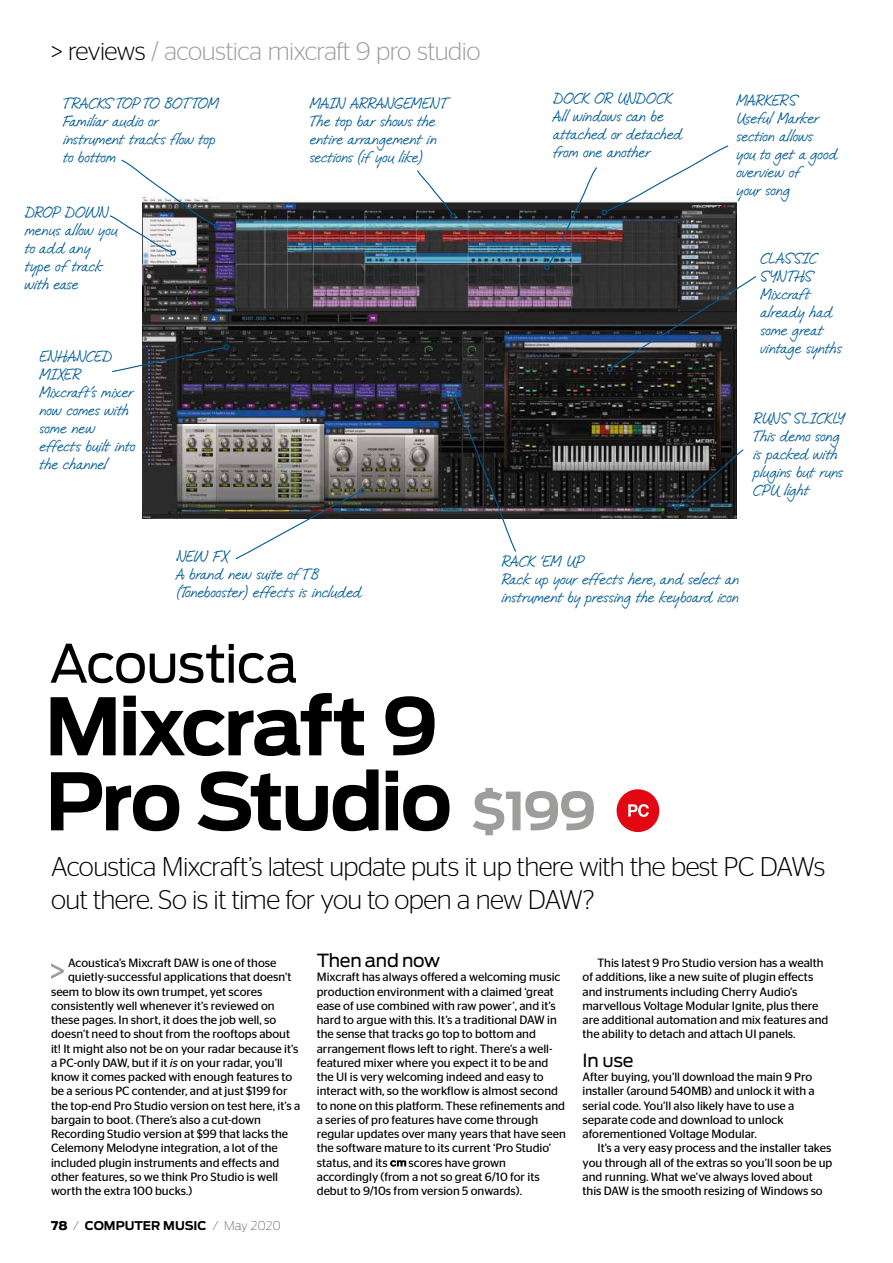
<style>
.page{position:relative;width:893px;height:1263px;background:#fff}
.page>*{position:absolute;margin:0;border:0;box-sizing:border-box;transform-origin:0 0}
.t1{font:700 78.45px/75px "Antenna";letter-spacing:-.04em;color:#000}
.t2{font:52.35px "Antenna";letter-spacing:-.025em;color:#000}
.t3{font:300 27px/33px "Stag Sans";letter-spacing:-.025em;color:#000}
.t4{font:300 25.5px "Stag Sans";letter-spacing:-.02em;color:#9d9d9c}
.t5{font:18px "Antenna";letter-spacing:-.015em;color:#000}
.t6{font:16.5px/18px "My Left Hand";letter-spacing:-.03em;color:#005b94}
.t7{font:12px/14.2px "Stag Sans";color:#000}
.t8{font:700 12px "Antenna";color:#000}
.s1{color:#000}
.s2{font-size:52.35px;color:#9d9d9c}
.s3{font-style:italic}
.s4{font-weight:900}
.s5{font-weight:100}
</style>
<div class="page">
<svg style="left:390px;top:1160px;width:16px;height:7px"></svg>
<svg style="left:51px;top:964px;width:13px;height:14px"></svg>
<img style="left:143px;top:197px;width:593px;height:321px">
<svg style="left:112px;top:344px;width:117px;height:29px"></svg>
<svg style="left:234px;top:487px;width:132px;height:73px"></svg>
<svg style="left:450px;top:390px;width:67px;height:162px"></svg>
<svg style="left:673px;top:448px;width:71px;height:63px;background:#44484b"></svg>
<svg style="left:109px;top:159px;width:111px;height:97px"></svg>
<svg style="left:416px;top:170px;width:40px;height:49px"></svg>
<img style="left:544px;top:145px;width:213px;height:227px">
<div style="left:617px;top:789px;width:42px;height:43px;background:#e30613;border-radius:50%"></div>
<svg style="left:628px;top:804px;width:21px;height:13px"></svg>
<h3 class="t4" style="left:51px;top:37px;width:431px"><span class="s1">&gt; reviews</span> / acoustica mixcraft 9 pro studio</h3>
<h3 class="t6" style="left:63px;top:95px;width:158px">TRACKS TOP TO BOTTOM<br>Familiar audio or instrument tracks flow top to bottom</h3>
<h3 class="t6" style="left:24px;top:205px;width:94px">DROP DOWN menus allow you to add any type of track with ease</h3>
<h3 class="t6" style="left:39px;top:348px;width:97px">ENHANCED<br>MIXER<br>Mixcraft’s mixer now comes with some new effects built into the channel</h3>
<h3 class="t6" style="left:309px;top:95px;width:140px">MAIN ARRANGEMENT<br>The top bar shows the entire arrangement in sections (if you like)</h3>
<h3 class="t6" style="left:176px;top:549px;width:187px">NEW FX<br>A brand new suite of TB (Tonebooster) effects is included</h3>
<h3 class="t6" style="left:553px;top:90px;width:131px">DOCK OR UNDOCK<br>All windows can be attached or detached from one another</h3>
<h3 class="t6" style="left:736px;top:93px;width:103px">MARKERS<br>Useful Marker section allows<br>you to get a good overview of<br>your song</h3>
<h3 class="t6" style="left:760px;top:250px;width:83px">CLASSIC<br>SYNTHS<br>Mixcraft already had some great vintage synths</h3>
<h3 class="t6" style="left:753px;top:411px;width:94px">RUNS SLICKLY<br>This demo song is packed with plugins but runs<br>CPU light</h3>
<h3 class="t6" style="left:501px;top:553px;width:240px">RACK ‘EM UP<br>Rack up your effects here, and select an instrument by pressing the keyboard icon</h3>
<h2 class="t2" style="left:49px;top:632px;width:250px">Acoustica</h2>
<h1 class="t1" style="left:45px;top:689px;width:553px">Mixcraft 9<br>Pro Studio <span class="s2">$199</span></h1>
<h3 class="t3" style="left:51px;top:849px;width:776px">Acoustica Mixcraft’s latest update puts it up there with the best PC DAWs out there. So is it time for you to open a new DAW?</h3>
<p class="t7" style="left:68px;top:956px;width:210px">Acoustica’s Mixcraft DAW is one of those</p>
<p class="t7" style="left:68px;top:970px;width:225px">quietly-successful applications that doesn’t</p>
<p class="t7" style="left:51px;top:984px;width:213px">seem to blow its own trumpet, yet scores</p>
<p class="t7" style="left:51px;top:998px;width:225px">consistently well whenever it’s reviewed on</p>
<p class="t7" style="left:51px;top:1013px;width:227px">these pages. In short, it does the job well, so</p>
<p class="t7" style="left:51px;top:1027px;width:241px">doesn’t need to shout from the rooftops about</p>
<p class="t7" style="left:51px;top:1041px;width:249px">it! It might also not be on your radar because it’s</p>
<p class="t7" style="left:51px;top:1055px;width:233px">a PC-only DAW, but if it <span class="s3">is</span> on your radar, you’ll</p>
<p class="t7" style="left:51px;top:1070px;width:243px">know it comes packed with enough features to</p>
<p class="t7" style="left:51px;top:1084px;width:238px">be a serious PC contender, and at just $199 for</p>
<p class="t7" style="left:51px;top:1098px;width:251px">the top-end Pro Studio version on test here, it’s a</p>
<p class="t7" style="left:51px;top:1112px;width:211px">bargain to boot. (There’s also a cut-down</p>
<p class="t7" style="left:51px;top:1127px;width:239px">Recording Studio version at $99 that lacks the</p>
<p class="t7" style="left:51px;top:1141px;width:228px">Celemony Melodyne integration, a lot of the</p>
<p class="t7" style="left:51px;top:1155px;width:230px">included plugin instruments and effects and</p>
<p class="t7" style="left:51px;top:1169px;width:229px">other features, so we think Pro Studio is well</p>
<p class="t7" style="left:51px;top:1184px;width:143px">worth the extra 100 bucks.)</p>
<p class="t8" style="left:51px;top:1219px;width:231px"><span class="s4">78</span> <span class="s5">/</span> COMPUTER MUSIC <span class="s5">/ May 2020</span></p>
<h3 class="t5" style="left:317px;top:950px;width:125px">Then and now</h3>
<p class="t7" style="left:317px;top:970px;width:251px">Mixcraft has always offered a welcoming music production environment with a claimed ‘great ease of use combined with raw power’, and it’s hard to argue with this. It’s a traditional DAW in the sense that tracks go top to bottom and arrangement flows left to right. There’s a well&shy;featured mixer where you expect it to be and the UI is very welcoming indeed and easy to interact with, so the workflow is almost second to none on this platform. These refinements and a series of pro features have come through regular updates over many years that have seen the software mature to its current ‘Pro Studio’ status, and its</p>
<p class="t7" style="left:317px;top:1155px;width:224px;text-indent:92px">scores have grown accordingly (from a not so great 6/10 for its debut to 9/10s from version 5 onwards).</p>
<p class="t7" style="left:583px;top:956px;width:247px;text-indent:15px">This latest 9 Pro Studio version has a wealth of additions, like a new suite of plugin effects and instruments including Cherry Audio’s marvellous Voltage Modular Ignite, plus there are additional automation and mix features and the ability to detach and attach UI panels.</p>
<h3 class="t5" style="left:583px;top:1050px;width:52px">In use</h3>
<p class="t7" style="left:583px;top:1070px;width:234px">After buying, you’ll download the main 9 Pro installer (around 540MB) and unlock it with a serial code. You’ll also likely have to use a separate code and download to unlock aforementioned Voltage Modular.</p>
<p class="t7" style="left:583px;top:1141px;width:251px;text-indent:15px">It’s a very easy process and the installer takes you through all of the extras so you’ll soon be up and running. What we’ve always loved about this DAW is the smooth resizing of Windows so</p>
</div>
